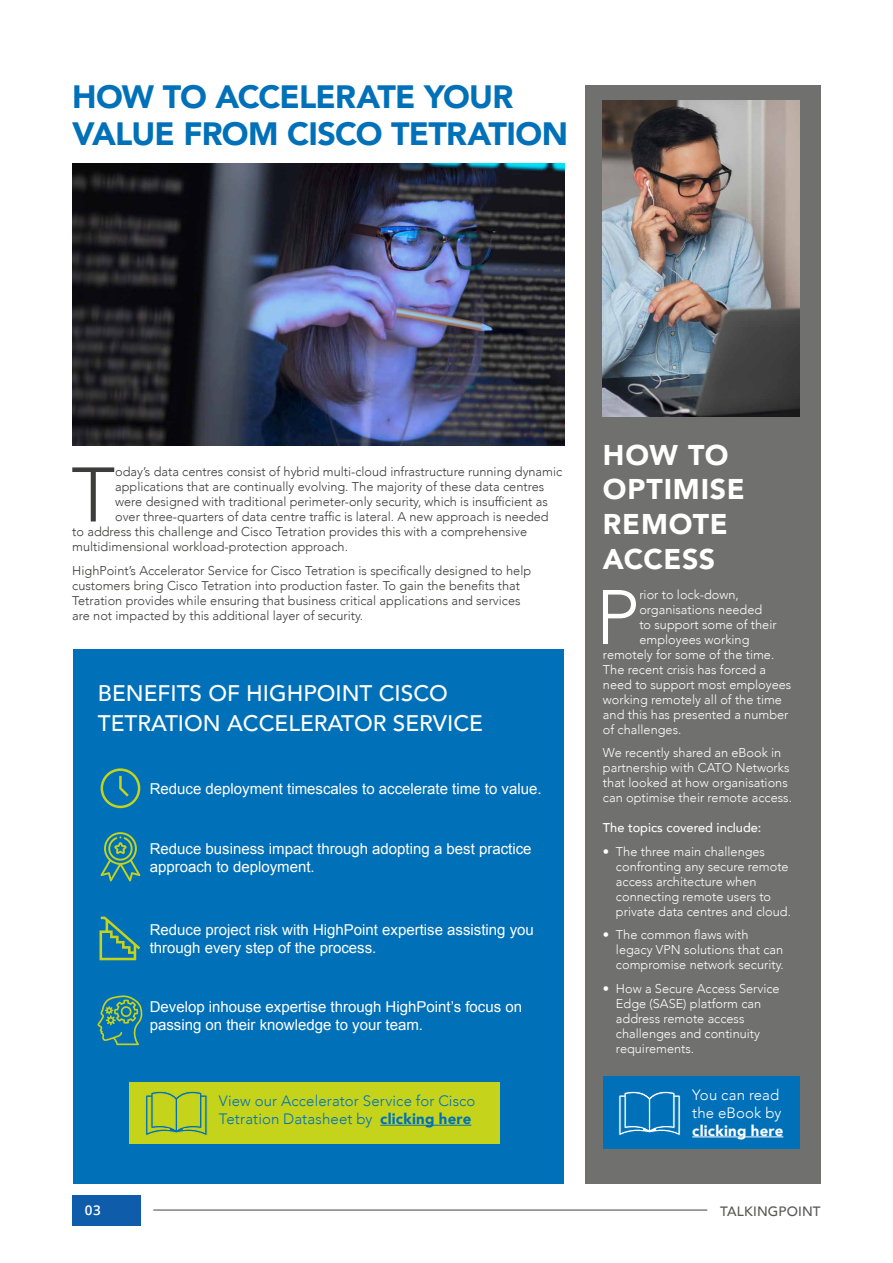
<style>
.page{position:relative;width:893px;height:1263px;background:#fff}
.page>*{position:absolute;margin:0;border:0;box-sizing:border-box;transform-origin:0 0}
.t1{font:300 76.35px "Avenir";color:#3c3c3b}
.t2{font:300 76.35px "Avenir";color:#fff}
.t3{font:900 32.25px/37.5px "Avenir";letter-spacing:-.025em;color:#0071b9}
.t4{font:900 28.5px/34.5px "Avenir";letter-spacing:.025em;color:#fff}
.t5{font:500 22.5px/30px "Avenir";color:#fff}
.t6{font:15px/18px "Arial";color:#fff}
.t7{font:300 15px/18px "Avenir";letter-spacing:.01em;color:#0071b9}
.t8{font:300 15px/18px "Avenir";letter-spacing:.01em;color:#fff}
.t9{font:900 15px "Avenir";letter-spacing:.015em;color:#fff}
.t10{font:500 13.5px "Avenir";letter-spacing:.01em;color:#575756}
.t11{font:600 13.5px "Open Sans";color:#fff}
.t12{font:300 12.75px/15px "Avenir";color:#3c3c3b}
.t13{font:300 12.75px/15px "Avenir";color:#fff}
.t14{font:500 12.75px "Avenir";color:#fff}
.s1{font-weight:900}
</style>
<div class="page">
<img style="left:72px;top:163px;width:492px;height:282px">
<div style="left:585px;top:85px;width:236px;height:1098px;background:#70706e"></div>
<img style="left:603px;top:101px;width:196px;height:316px">
<div style="left:73px;top:649px;width:491px;height:534px;background:#0071b9"></div>
<div style="left:603px;top:1076px;width:196px;height:72px;background:#0071b9"></div>
<hr style="left:692px;top:1136px;width:91px;height:1px;background:#fff">
<div style="left:130px;top:1083px;width:370px;height:61px;background:#c5d31b"></div>
<hr style="left:380px;top:1125px;width:91px;height:1px;background:#0071b9">
<svg style="left:146px;top:1091px;width:61px;height:44px"></svg>
<svg style="left:618px;top:1091px;width:63px;height:45px"></svg>
<svg style="left:101px;top:768px;width:39px;height:40px"></svg>
<svg style="left:101px;top:832px;width:39px;height:49px"></svg>
<svg style="left:100px;top:916px;width:40px;height:44px"></svg>
<svg style="left:97px;top:995px;width:45px;height:50px"></svg>
<div style="left:72px;top:1195px;width:68px;height:30px;background:#0f5cab"></div>
<hr style="left:153px;top:1209px;width:554px;height:1px;background:#575756">
<h2 class="t3" style="left:72px;top:77px;width:497px">HOW TO ACCELERATE YOUR<br>VALUE FROM CISCO TETRATION</h2>
<h1 class="t1" style="left:71px;top:450px;width:45px">T</h1>
<p class="t12" style="left:115px;top:465px;width:449px">oday’s data centres consist of hybrid multi-cloud infrastructure running dynamic</p>
<p class="t12" style="left:115px;top:480px;width:431px">applications that are continually evolving. The majority of these data centres</p>
<p class="t12" style="left:115px;top:495px;width:434px">were designed with traditional perimeter-only security, which is insufficient as</p>
<p class="t12" style="left:115px;top:510px;width:435px">over three-quarters of data centre traffic is lateral. A new approach is needed</p>
<p class="t12" style="left:72px;top:525px;width:456px">to address this challenge and Cisco Tetration provides this with a comprehensive</p>
<p class="t12" style="left:72px;top:540px;width:277px">multidimensional workload-protection approach.</p>
<p class="t12" style="left:72px;top:563px;width:460px">HighPoint’s Accelerator Service for Cisco Tetration is specifically designed to help customers bring Cisco Tetration into production faster. To gain the benefits that Tetration provides while ensuring that business critical applications and services are not impacted by this additional layer of security.</p>
<h3 class="t5" style="left:98px;top:677px;width:387px">BENEFITS OF HIGHPOINT CISCO<br>TETRATION ACCELERATOR SERVICE</h3>
<p class="t6" style="left:150px;top:780px;width:393px">Reduce deployment timescales to accelerate time to value.</p>
<p class="t6" style="left:150px;top:839px;width:383px">Reduce business impact through adopting a best practice approach to deployment.</p>
<p class="t6" style="left:150px;top:920px;width:386px">Reduce project risk with HighPoint expertise assisting you through every step of the process.</p>
<p class="t6" style="left:150px;top:998px;width:374px">Develop inhouse expertise through HighPoint’s focus on passing on their knowledge to your team.</p>
<p class="t7" style="left:219px;top:1092px;width:258px">View our Accelerator Service for Cisco<br>Tetration Datasheet by <span class="s1">clicking here</span></p>
<h3 class="t4" style="left:603px;top:437px;width:143px">HOW TO<br>OPTIMISE<br>REMOTE<br>ACCESS</h3>
<h1 class="t2" style="left:596px;top:572px;width:45px">P</h1>
<p class="t13" style="left:639px;top:587px;width:101px">rior to lock-down,</p>
<p class="t13" style="left:639px;top:602px;width:124px">organisations needed</p>
<p class="t13" style="left:639px;top:617px;width:139px">to support some of their</p>
<p class="t13" style="left:639px;top:632px;width:112px">employees working</p>
<p class="t13" style="left:603px;top:647px;width:173px">remotely for some of the time.</p>
<p class="t13" style="left:603px;top:662px;width:165px">The recent crisis has forced a</p>
<p class="t13" style="left:603px;top:677px;width:190px">need to support most employees</p>
<p class="t13" style="left:603px;top:692px;width:181px">working remotely all of the time</p>
<p class="t13" style="left:603px;top:707px;width:187px">and this has presented a number</p>
<p class="t13" style="left:603px;top:722px;width:80px">of challenges.</p>
<p class="t13" style="left:603px;top:746px;width:190px">We recently shared an eBook in partnership with CATO Networks that looked at how organisations can optimise their remote access.</p>
<p class="t14" style="left:603px;top:817px;width:160px">The topics covered include:</p>
<p class="t13" style="left:616px;top:844px;width:177px;text-indent:-13px">• The three main challenges confronting any secure remote access architecture when connecting remote users to private data centres and cloud.</p>
<p class="t13" style="left:616px;top:927px;width:169px;text-indent:-13px">• The common flaws with legacy VPN solutions that can compromise network security.</p>
<p class="t13" style="left:616px;top:981px;width:165px;text-indent:-13px">• How a Secure Access Service<br>Edge (SASE) platform can address remote access challenges and continuity requirements.</p>
<p class="t8" style="left:692px;top:1085px;width:91px">You can read the eBook by</p>
<p class="t9" style="left:692px;top:1118px;width:93px">clicking here</p>
<p class="t11" style="left:85px;top:1200px;width:17px">03</p>
<p class="t10" style="left:720px;top:1200px;width:102px">TALKINGPOINT</p>
</div>
